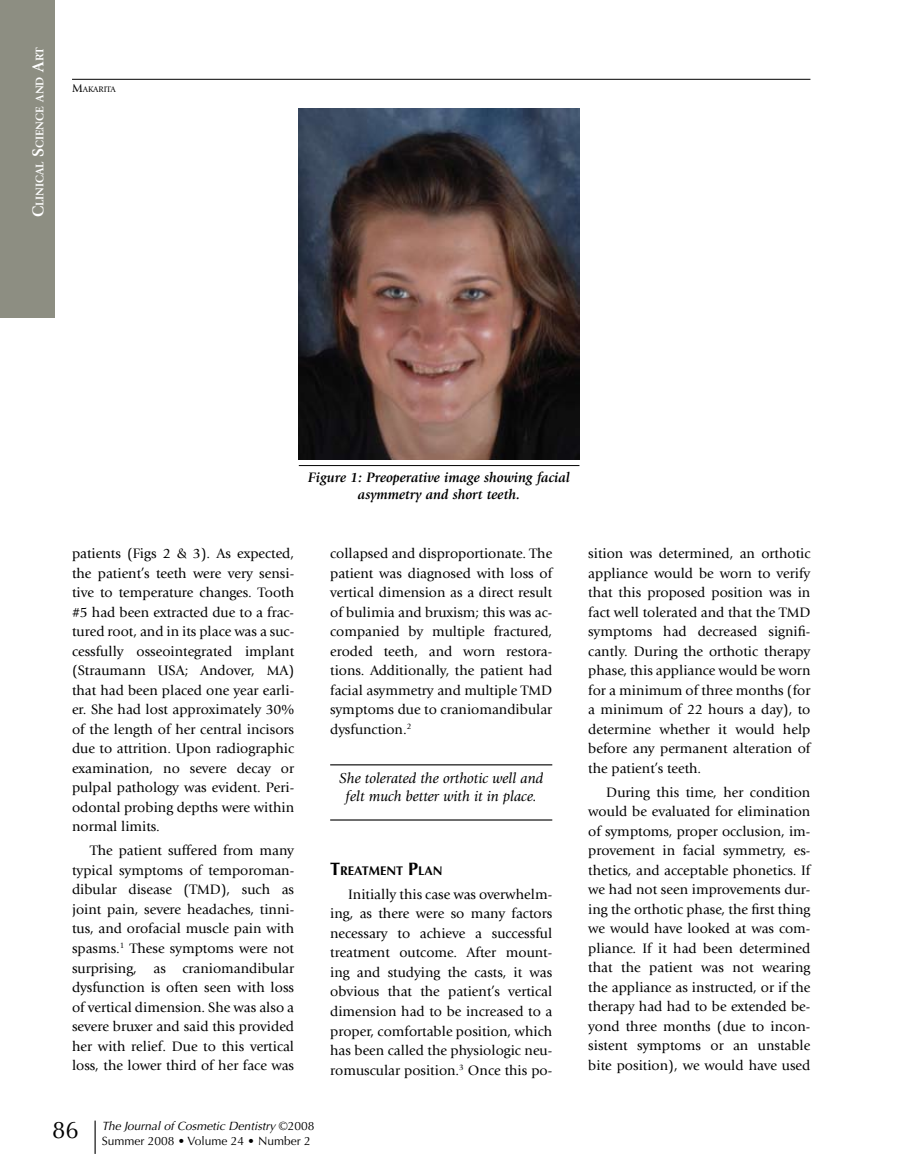
<style>
.page{position:relative;width:905px;height:1175px;background:#fff}
.page>*{position:absolute;margin:0;border:0;box-sizing:border-box;transform-origin:0 0}
.t1{font:24px "Optima";color:#000}
.t2{font:italic 15px/18px "Giovanni";color:#000;text-align:center}
.t3{font:14.25px/19.5px "Giovanni";color:#000;text-align:justify}
.t4{font:italic 700 14.25px/16.5px "Giovanni";color:#000;text-align:center}
.t5{font:700 12.6px "Optima";color:#000}
.t6{font:12px/15px "Optima";color:#000}
.t7{font:700 11.55px "Giovanni";color:#fff}
.t8{font:8.4px "Giovanni";color:#000}
.s1{font-size:16.5px}
.s2{font-size:12px}
.s3{font-size:18px}
.s4{font-style:italic}
</style>
<div class="page">
<hr style="left:94px;top:1120px;width:2px;height:33px;background:#000">
<div style="left:0;top:0;width:54px;height:317px;background:#8d8e82"></div>
<hr style="left:330px;top:764px;width:222px;height:1px;background:#000">
<hr style="left:330px;top:819px;width:222px;height:1px;background:#000">
<hr style="left:72px;top:79px;width:738px;height:1px;background:#000">
<img style="left:298px;top:108px;width:281px;height:351px">
<hr style="left:299px;top:465px;width:280px;height:1px;background:#000">
<p class="t7" style="left:33px;top:217px;width:172px;rotate:-90deg"><span class="s1">C</span>linical <span class="s1">S</span>cience and <span class="s1">A</span>rt</p>
<p class="t8" style="left:72px;top:84px;width:45px"><span class="s2">M</span>AKARITA</p>
<p class="t4" style="left:308px;top:470px;width:263px">Figure 1: Preoperative image showing facial asymmetry and short teeth.</p>
<p class="t3" style="left:72px;top:544px;width:224px">patients (Figs 2 &amp; 3). As expected, the patient’s teeth were very sensi&shy;tive to temperature changes. Tooth #5 had been extracted due to a frac&shy;tured root, and in its place was a suc&shy;cessfully osseointegrated implant (Straumann USA; Andover, MA) that had been placed one year earli&shy;er. She had lost approximately 30% of the length of her central incisors due to attrition. Upon radiographic examination, no severe decay or pulpal pathology was evident. Peri&shy;odontal probing depths were within normal limits.</p>
<p class="t3" style="left:72px;top:841px;width:224px;text-indent:18px">The patient suffered from many typical symptoms of temporoman&shy;dibular disease (TMD), such as joint pain, severe headaches, tinni&shy;tus, and orofacial muscle pain with spasms.<sup>1</sup> These symptoms were not surprising, as craniomandibular dysfunction is often seen with loss of vertical dimension. She was also a severe bruxer and said this provided her with relief. Due to this vertical loss, the lower third of her face was</p>
<p class="t3" style="left:330px;top:544px;width:224px">collapsed and disproportionate. The patient was diagnosed with loss of vertical dimension as a direct result of bulimia and bruxism; this was ac&shy;companied by multiple fractured, eroded teeth, and worn restora&shy;tions. Additionally, the patient had facial asymmetry and multiple TMD symptoms due to craniomandibular dysfunction.<sup>2</sup></p>
<p class="t2" style="left:339px;top:769px;width:206px">She tolerated the orthotic well and felt much better with it in place.</p>
<p class="t5" style="left:330px;top:863px;width:114px"><span class="s3">T</span>REATMENT <span class="s3">P</span>LAN</p>
<p class="t3" style="left:330px;top:884px;width:224px;text-indent:18px">Initially this case was overwhelm&shy;ing, as there were so many factors necessary to achieve a successful treatment outcome. After mount&shy;ing and studying the casts, it was obvious that the patient’s vertical dimension had to be increased to a proper, comfortable position, which has been called the physiologic neu&shy;romuscular position.<sup>3</sup> Once this po-</p>
<h1 class="t1" style="left:52px;top:1115px;width:28px">86</h1>
<p class="t6" style="left:102px;top:1118px;width:214px"><span class="s4">The Journal of Cosmetic Dentistry</span> ©2008<br>Summer 2008 • Volume 24 • Number 2</p>
<p class="t3" style="left:588px;top:544px;width:224px">sition was determined, an orthotic appliance would be worn to verify that this proposed position was in fact well tolerated and that the TMD symptoms had decreased signifi&shy;cantly. During the orthotic therapy phase, this appliance would be worn for a minimum of three months (for a minimum of 22 hours a day), to determine whether it would help before any permanent alteration of the patient’s teeth.</p>
<p class="t3" style="left:588px;top:782px;width:224px;text-indent:18px">During this time, her condition would be evaluated for elimination of symptoms, proper occlusion, im&shy;provement in facial symmetry, es&shy;thetics, and acceptable phonetics. If we had not seen improvements dur&shy;ing the orthotic phase, the first thing we would have looked at was com&shy;pliance. If it had been determined that the patient was not wearing the appliance as instructed, or if the therapy had had to be extended be&shy;yond three months (due to incon&shy;sistent symptoms or an unstable bite position), we would have used</p>
</div>
